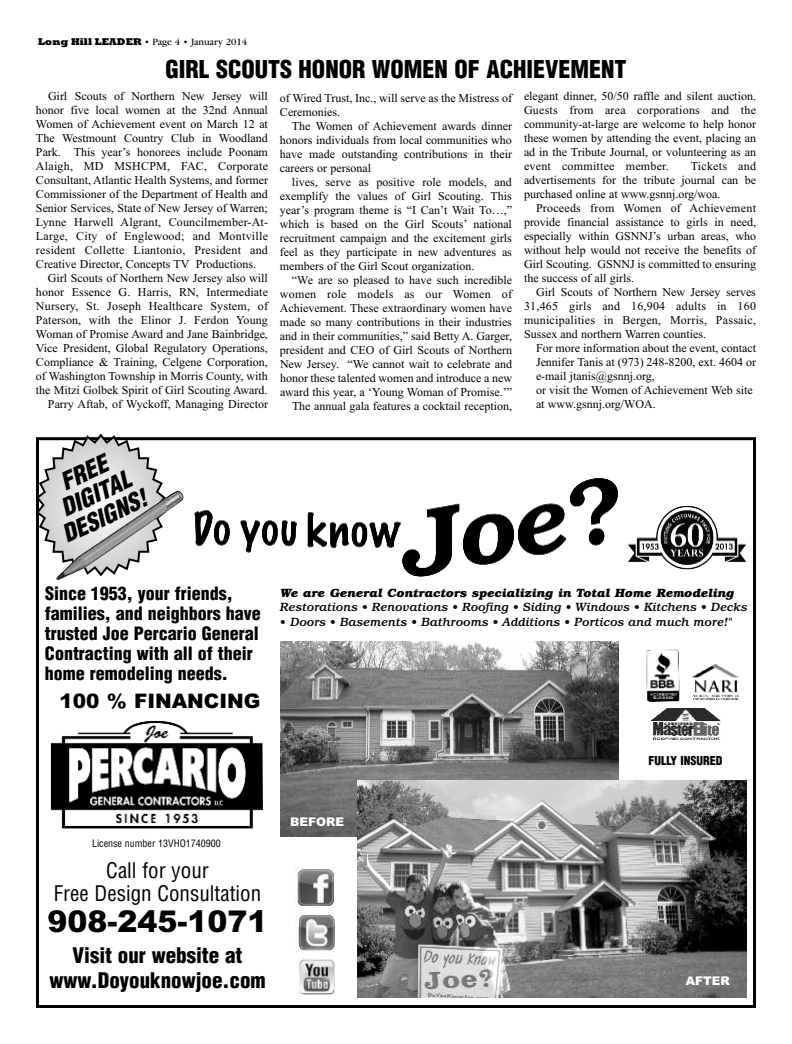
<style>
.page{position:relative;width:792px;height:1044px;background:#fff}
.page>*{position:absolute;margin:0;border:0;box-sizing:border-box;transform-origin:0 0}
.t1{font:900 30px "Arial";color:#000}
.t2{font:900 condensed 24px "Helvetica";color:#000}
.t3{font:italic 900 condensed 24px/24px "Helvetica";color:#000;text-align:center}
.t4{font:900 condensed 21px/25px "Helvetica";color:#000;text-align:center}
.t5{font:condensed 21px/23px "Helvetica";color:#000;text-align:center}
.t6{font:900 20px "Arial";color:#000}
.t7{font:900 condensed 18px/20px "Helvetica";color:#000}
.t8{font:12px/14px "Times New Roman";color:#000;text-align:justify}
.t9{font:12px "Times New Roman";letter-spacing:.02em;color:#000}
.t10{font:italic 500 12px "Bookman";color:#000}
.t11{font:italic 700 12px "Bookman";color:#000}
.t12{font:900 condensed 12px "Helvetica";color:#000}
.t13{font:900 12px "Arial";color:#fff}
.t14{font:10px "Garamond";color:#000}
.t15{font:condensed 10px "Helvetica";color:#000}
.s1{font-family:"Rockwell";font-weight:800}
</style>
<div class="page">
<div style="left:36px;top:437px;width:720px;height:571px;border:3px solid #000"></div>
<img style="left:280px;top:641px;width:338px;height:195px">
<img style="left:358px;top:780px;width:389px;height:218px">
<img style="left:646px;top:649px;width:33px;height:53px">
<img style="left:692px;top:664px;width:47px;height:36px">
<img style="left:194px;top:478px;width:424px;height:99px">
<img style="left:651px;top:708px;width:70px;height:32px">
<img style="left:628px;top:506px;width:118px;height:64px">
<img style="left:50px;top:720px;width:213px;height:109px">
<img style="left:298px;top:959px;width:37px;height:36px">
<img style="left:296px;top:868px;width:40px;height:40px">
<img style="left:298px;top:913px;width:38px;height:40px">
<svg style="left:36px;top:434px;width:130px;height:142px"></svg>
<img style="left:56px;top:490px;width:128px;height:90px">
<p class="t14" style="left:38px;top:38px;width:211px"><span class="s1">Long Hill LEADER</span> • Page 4 • January 2014</p>
<h2 class="t2" style="left:165px;top:56px;width:463px">GIRL SCOUTS HONOR WOMEN OF ACHIEVEMENT</h2>
<p class="t8" style="left:48px;top:89px;width:222px">Girl Scouts of Northern New Jersey will</p>
<p class="t8" style="left:36px;top:103px;width:234px">honor five local women at the 32nd Annual</p>
<p class="t8" style="left:36px;top:117px;width:234px">Women of Achievement event on March 12 at</p>
<p class="t8" style="left:36px;top:131px;width:233px">The Westmount Country Club in Woodland</p>
<p class="t8" style="left:36px;top:145px;width:234px">Park. This year’s honorees include Poonam</p>
<p class="t9" style="left:36px;top:159px;width:234px">Alaigh, MD MSHCPM, FAC, Corporate</p>
<p class="t8" style="left:36px;top:173px;width:233px">Consultant, Atlantic Health Systems, and former</p>
<p class="t8" style="left:36px;top:187px;width:233px">Commissioner of the Department of Health and</p>
<p class="t8" style="left:36px;top:201px;width:234px">Senior Services, State of New Jersey of Warren;</p>
<p class="t8" style="left:36px;top:215px;width:233px">Lynne Harwell Algrant, Councilmember-At-</p>
<p class="t9" style="left:36px;top:229px;width:234px">Large, City of Englewood; and Montville</p>
<p class="t9" style="left:36px;top:243px;width:233px">resident Collette Liantonio, President and</p>
<p class="t8" style="left:36px;top:257px;width:222px">Creative Director, Concepts TV Productions.</p>
<p class="t8" style="left:48px;top:271px;width:222px">Girl Scouts of Northern New Jersey also will</p>
<p class="t8" style="left:36px;top:285px;width:234px">honor Essence G. Harris, RN, Intermediate</p>
<p class="t9" style="left:36px;top:299px;width:233px">Nursery, St. Joseph Healthcare System, of</p>
<p class="t8" style="left:36px;top:313px;width:233px">Paterson, with the Elinor J. Ferdon Young</p>
<p class="t8" style="left:36px;top:327px;width:233px">Woman of Promise Award and Jane Bainbridge,</p>
<p class="t8" style="left:36px;top:341px;width:234px">Vice President, Global Regulatory Operations,</p>
<p class="t8" style="left:36px;top:355px;width:233px">Compliance &amp; Training, Celgene Corporation,</p>
<p class="t8" style="left:36px;top:369px;width:233px">of Washington Township in Morris County, with</p>
<p class="t8" style="left:36px;top:383px;width:233px">the Mitzi Golbek Spirit of Girl Scouting Award.</p>
<p class="t8" style="left:48px;top:397px;width:222px">Parry Aftab, of Wyckoff, Managing Director</p>
<p class="t8" style="left:524px;top:89px;width:234px">elegant dinner, 50/50 raffle and silent auction.<br>Guests from area corporations and the community-at-large are welcome to help honor these women by attending the event, placing an ad in the Tribute Journal, or volunteering as an event committee member.</p>
<p class="t8" style="left:280px;top:91px;width:234px">of Wired Trust, Inc., will serve as the Mistress of<br>Ceremonies.</p>
<p class="t8" style="left:280px;top:119px;width:234px;text-indent:12px">The Women of Achievement awards dinner honors individuals from local communities who have made outstanding contributions in their careers or personal</p>
<p class="t8" style="left:280px;top:175px;width:234px;text-indent:12px">lives, serve as positive role models, and exemplify the values of Girl Scouting. This year’s program theme is “I Can’t Wait To…,” which is based on the Girl Scouts’ national recruitment campaign and the excitement girls feel as they participate in new adventures as members of the Girl Scout organization.</p>
<p class="t8" style="left:280px;top:273px;width:234px;text-align:right">“We are so pleased to have such incredible women role models as our Women of Achievement. These extraordinary women have made so many contributions in their industries and in their communities,” said Betty A. Garger, president and CEO of Girl Scouts of Northern New Jersey. “We cannot wait to celebrate and honor these talented women and introduce a new award this year, a ‘Young Woman of Promise.’” The annual gala features a cocktail reception,</p>
<p class="t8" style="left:524px;top:159px;width:234px;text-indent:167px">Tickets and advertisements for the tribute journal can be purchased online at www.gsnnj.org/woa.</p>
<p class="t8" style="left:524px;top:201px;width:234px;text-indent:12px">Proceeds from Women of Achievement provide financial assistance to girls in need, especially within GSNNJ’s urban areas, who without help would not receive the benefits of Girl Scouting. GSNNJ is committed to ensuring the success of all girls.</p>
<p class="t8" style="left:524px;top:285px;width:234px;text-indent:12px">Girl Scouts of Northern New Jersey serves 31,465 girls and 16,904 adults in 160 municipalities in Bergen, Morris, Passaic, Sussex and northern Warren counties.</p>
<p class="t8" style="left:536px;top:341px;width:222px;text-align:left">For more information about the event, contact Jennifer Tanis at (973) 248-8200, ext. 4604 or e-mail jtanis@gsnnj.org,<br>or visit the Women of Achievement Web site at www.gsnnj.org/WOA.</p>
<h2 class="t3" style="left:38px;top:481px;width:92px;rotate:-25deg">FREE<br>DIGITAL<br>DESIGNS!</h2>
<h3 class="t7" style="left:45px;top:584px;width:217px">Since 1953, your friends, families, and neighbors have trusted Joe Percario General<br>Contracting with all of their home remodeling needs.</h3>
<h3 class="t6" style="left:59px;top:689px;width:203px">100 % FINANCING</h3>
<p class="t11" style="left:280px;top:588px;width:456px">We are General Contractors specializing in Total Home Remodeling</p>
<p class="t10" style="left:280px;top:603px;width:469px">Restorations • Renovations • Roofing • Siding • Windows • Kitchens • Decks</p>
<p class="t10" style="left:280px;top:617px;width:453px">• Doors • Basements • Bathrooms • Additions • Porticos and much more!"</p>
<p class="t12" style="left:648px;top:754px;width:76px">FULLY INSURED</p>
<p class="t15" style="left:92px;top:838px;width:130px">License number 13VHO1740900</p>
<h3 class="t5" style="left:54px;top:859px;width:209px">Call for your<br>Free Design Consultation</h3>
<h1 class="t1" style="left:48px;top:904px;width:222px">908-245-1071</h1>
<h3 class="t4" style="left:49px;top:943px;width:218px">Visit our website at www.Doyouknowjoe.com</h3>
<p class="t13" style="left:290px;top:814px;width:55px">BEFORE</p>
<p class="t13" style="left:686px;top:974px;width:46px">AFTER</p>
</div>
